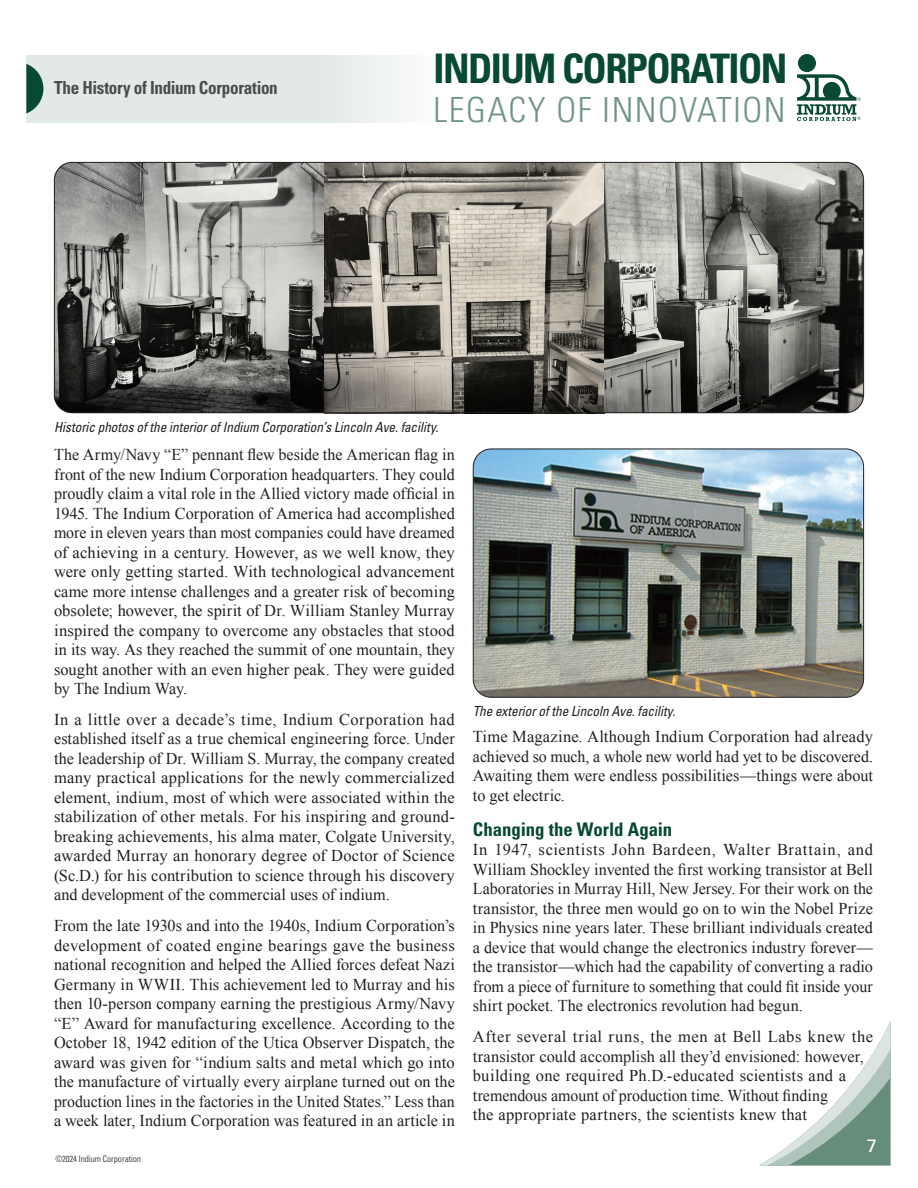
<style>
.page{position:relative;width:918px;height:1188px;background:#fff}
.page>*{position:absolute;margin:0;border:0;box-sizing:border-box;transform-origin:0 0}
.t1{font:700 condensed 40.65px "Univers LT Std";letter-spacing:-.04em;color:#074932}
.t2{font:300 condensed 34.65px "Univers LT Std";letter-spacing:.04em;color:#719585}
.t3{font:700 condensed 18.75px "Univers LT Std";color:#074932}
.t4{font:700 condensed 18px "Univers LT Std";letter-spacing:-.02em;color:#4b4c4d;scale:.95 1}
.t5{font:18px "Univers LT Std";color:#fff}
.t6{font:16.5px/19.5px "Times New Roman";letter-spacing:.01em;color:#231f20;text-align:justify}
.t7{font:italic condensed 13.95px "Univers LT Std";color:#231f20;scale:.95 1}
.t8{font:condensed 9px "Univers LT Std";letter-spacing:-.02em;color:#4b4c4d;scale:.95 1}
</style>
<div class="page">
<svg style="left:759px;top:1021px;width:132px;height:145px"></svg>
<div style="left:26px;top:55px;width:418px;height:67px;background:linear-gradient(to right,#dde6e1,#f0f4f2)"></div>
<svg style="left:26px;top:64px;width:17px;height:50px"></svg>
<svg style="left:797px;top:74px;width:64px;height:47px"></svg>
<div style="left:798px;top:54px;width:18px;height:18px;background:#074932;border-radius:50%"></div>
<img style="left:473px;top:449px;width:391px;height:248px">
<div style="left:473px;top:449px;width:391px;height:249px;border:1px solid #231f20;border-radius:18px"></div>
<img style="left:54px;top:162px;width:809px;height:251px">
<p class="t4" style="left:54px;top:77px;width:237px">The History of Indium Corporation</p>
<h1 class="t1" style="left:434px;top:44px;width:355px">INDIUM CORPORATION</h1>
<h2 class="t2" style="left:434px;top:89px;width:354px">LEGACY OF INNOVATION</h2>
<p class="t7" style="left:54px;top:418px;width:406px">Historic photos of the interior of Indium Corporation’s Lincoln Ave. facility.</p>
<p class="t6" style="left:54px;top:444px;width:402px">The Army/Navy “E” pennant flew beside the American flag in front of the new Indium Corporation headquarters. They could proudly claim a vital role in the Allied victory made official in 1945. The Indium Corporation of America had accomplished more in eleven years than most companies could have dreamed of achieving in a century. However, as we well know, they were only getting started. With technological advancement came more intense challenges and a greater risk of becoming obsolete; however, the spirit of Dr. William Stanley Murray inspired the company to overcome any obstacles that stood in its way. As they reached the summit of one mountain, they sought another with an even higher peak. They were guided by The Indium Way.</p>
<p class="t6" style="left:54px;top:709px;width:402px">In a little over a decade’s time, Indium Corporation had established itself as a true chemical engineering force. Under the leadership of Dr. William S. Murray, the company created many practical applications for the newly commercialized element, indium, most of which were associated within the stabilization of other metals. For his inspiring and ground&shy;breaking achievements, his alma mater, Colgate University, awarded Murray an honorary degree of Doctor of Science (Sc.D.) for his contribution to science through his discovery and development of the commercial uses of indium.</p>
<p class="t6" style="left:54px;top:915px;width:402px">From the late 1930s and into the 1940s, Indium Corporation’s development of coated engine bearings gave the business national recognition and helped the Allied forces defeat Nazi Germany in WWII. This achievement led to Murray and his then 10-person company earning the prestigious Army/Navy “E” Award for manufacturing excellence. According to the October 18, 1942 edition of the Utica Observer Dispatch, the award was given for “indium salts and metal which go into the manufacture of virtually every airplane turned out on the production lines in the factories in the United States.” Less than a week later, Indium Corporation was featured in an article in</p>
<p class="t8" style="left:56px;top:1153px;width:92px">©2024 Indium Corporation</p>
<p class="t7" style="left:473px;top:703px;width:215px">The exterior of the Lincoln Ave. facility.</p>
<p class="t6" style="left:473px;top:726px;width:402px">Time Magazine. Although Indium Corporation had already achieved so much, a whole new world had yet to be discovered.<br>Awaiting them were endless possibilities—things were about to get electric.</p>
<p class="t3" style="left:473px;top:818px;width:201px">Changing the World Again</p>
<p class="t6" style="left:473px;top:840px;width:402px">In 1947, scientists John Bardeen, Walter Brattain, and William Shockley invented the first working transistor at Bell Laboratories in Murray Hill, New Jersey. For their work on the transistor, the three men would go on to win the Nobel Prize in Physics nine years later. These brilliant individuals created a device that would change the electronics industry forever— the transistor—which had the capability of converting a radio from a piece of furniture to something that could fit inside your shirt pocket. The electronics revolution had begun.</p>
<p class="t6" style="left:473px;top:1026px;width:402px;text-align:left">After several trial runs, the men at Bell Labs knew the transistor could accomplish all they’d envisioned: however, building one required Ph.D.-educated scientists and a tremendous amount of production time. Without finding<br>the appropriate partners, the scientists knew that</p>
<p class="t5" style="left:867px;top:1135px;width:12px">7</p>
</div>
